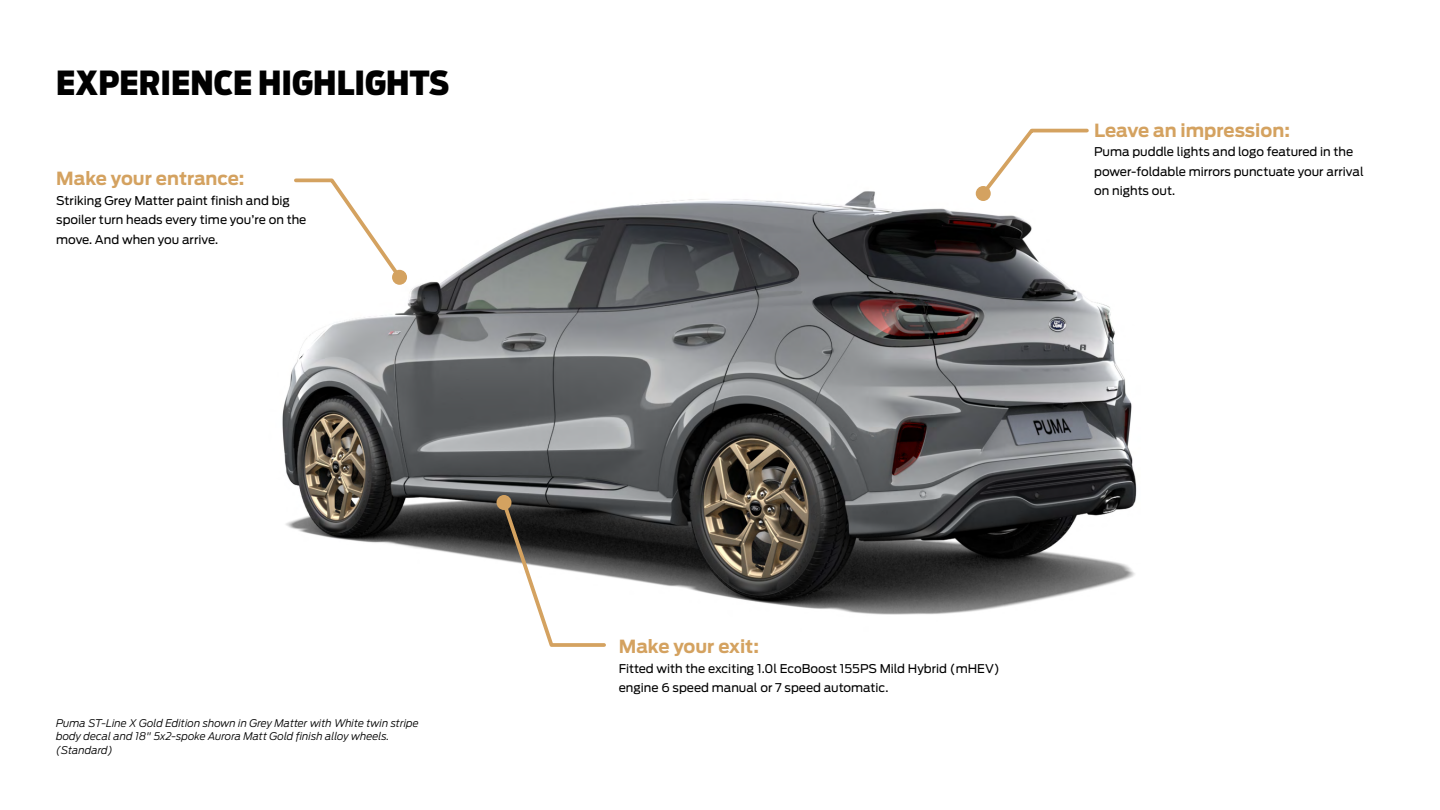
<style>
.page{position:relative;width:1440px;height:810px;background:#fff}
.page>*{position:absolute;margin:0;border:0;box-sizing:border-box;transform-origin:0 0}
.t1{font:900 33px "Ford Antenna Cond";color:#000}
.t2{font:700 18px "Ford Antenna";color:#d4a260}
.t3{font:12px/19.5px "Ford Antenna";color:#000}
.t4{font:italic 300 10.5px/13.5px "Ford Antenna";color:#000}
</style>
<div class="page">
<img style="left:282px;top:188px;width:855px;height:427px">
<svg style="left:499px;top:498px;width:109px;height:149px"></svg>
<div style="left:496px;top:495px;width:16px;height:15px;background:#d4a260;border-radius:50%"></div>
<svg style="left:292px;top:178px;width:113px;height:105px"></svg>
<div style="left:392px;top:270px;width:15px;height:15px;background:#d4a260;border-radius:50%"></div>
<svg style="left:978px;top:128px;width:113px;height:71px"></svg>
<div style="left:976px;top:186px;width:15px;height:15px;background:#d4a260;border-radius:50%"></div>
<h1 class="t1" style="left:56px;top:53px;width:395px">EXPERIENCE HIGHLIGHTS</h1>
<h2 class="t2" style="left:56px;top:163px;width:190px">Make your entrance:</h2>
<p class="t3" style="left:56px;top:189px;width:252px">Striking Grey Matter paint finish and big spoiler turn heads every time you’re on the move. And when you arrive.</p>
<p class="t4" style="left:56px;top:715px;width:364px">Puma ST-Line X Gold Edition shown in Grey Matter with White twin stripe body decal and 18" 5x2-spoke Aurora Matt Gold finish alloy wheels. (Standard)</p>
<h2 class="t2" style="left:1094px;top:114px;width:197px">Leave an impression:</h2>
<p class="t3" style="left:1094px;top:141px;width:271px">Puma puddle lights and logo featured in the power-foldable mirrors punctuate your arrival on nights out.</p>
<h2 class="t2" style="left:619px;top:631px;width:142px">Make your exit:</h2>
<p class="t3" style="left:619px;top:657px;width:383px">Fitted with the exciting 1.0l EcoBoost 155PS Mild Hybrid (mHEV) engine 6 speed manual or 7 speed automatic.</p>
</div>
